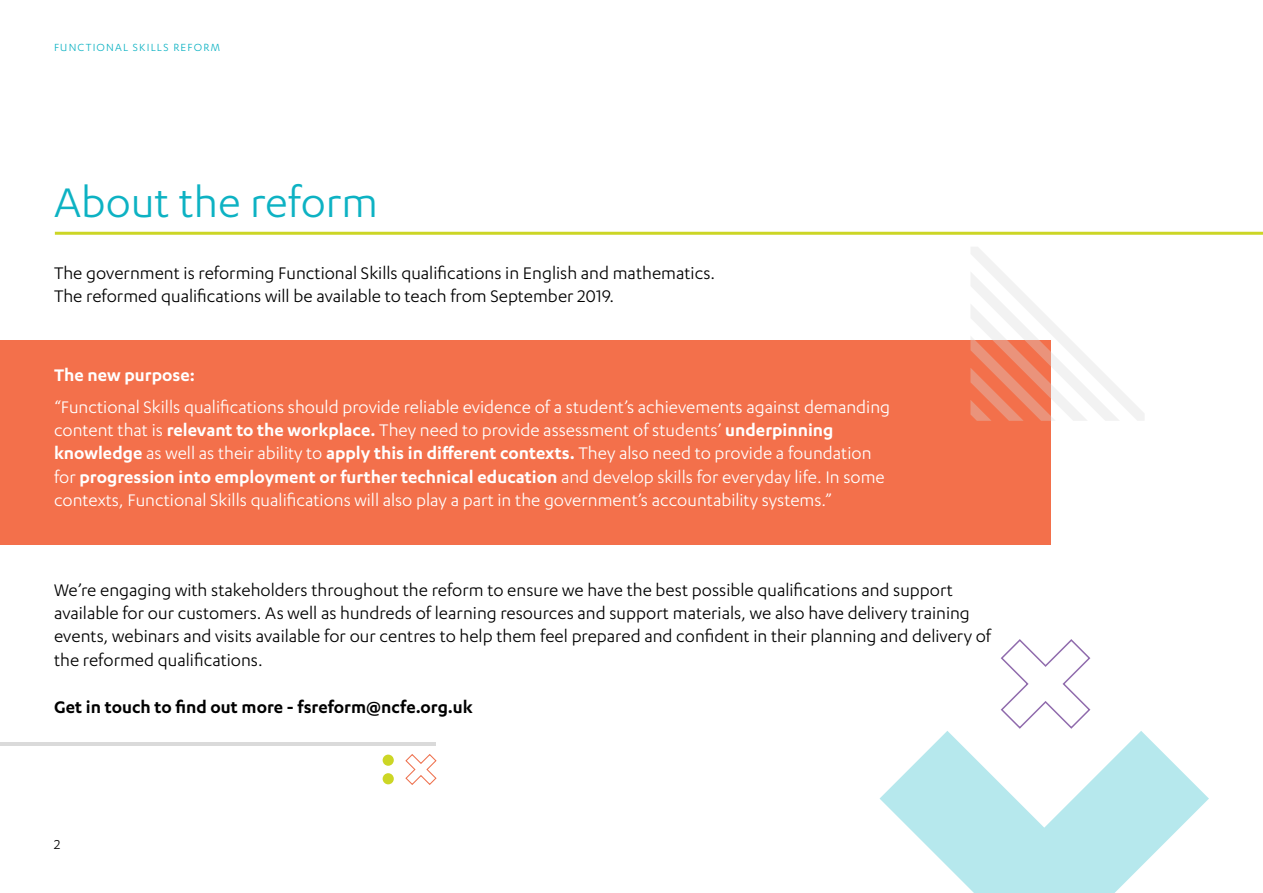
<style>
.page{position:relative;width:1263px;height:893px;background:#fff}
.page>*{position:absolute;margin:0;border:0;box-sizing:border-box;transform-origin:0 0}
.t1{font:48px "Karbon";color:#0db2c3}
.t2{font:19.5px/23.4px "Karbon";color:#000}
.t3{font:19.5px/23.4px "Karbon";color:#fff}
.t4{font:600 19.5px "Karbon";color:#000}
.t5{font:600 19.5px "Karbon";color:#fff}
.t6{font:15px "Karbon";color:#000}
.t7{font:12px "Karbon";letter-spacing:.1em;color:#0db2c3}
.s1{font-weight:600}
</style>
<div class="page">
<div style="left:0;top:340px;width:1050px;height:204px;background:#f3704b"></div>
<hr style="left:55px;top:232px;width:1208px;height:3px;background:#ccd625">
<svg style="left:970px;top:247px;width:174px;height:174px"></svg>
<svg style="left:405px;top:754px;width:32px;height:31px"></svg>
<div style="left:383px;top:773px;width:11px;height:11px;background:#ccd625;border-radius:50%"></div>
<div style="left:383px;top:755px;width:11px;height:11px;background:#ccd625;border-radius:50%"></div>
<hr style="left:0;top:742px;width:436px;height:3px;background:#dadada">
<svg style="left:1000px;top:639px;width:91px;height:90px"></svg>
<svg style="left:879px;top:731px;width:330px;height:162px;fill:#b6e8ed"></svg>
<p class="t7" style="left:54px;top:41px;width:167px">FUNCTIONAL SKILLS REFORM</p>
<h1 class="t1" style="left:54px;top:176px;width:326px">About the reform</h1>
<p class="t2" style="left:54px;top:260px;width:663px">The government is reforming Functional Skills qualifications in English and mathematics.<br>The reformed qualifications will be available to teach from September 2019.</p>
<p class="t5" style="left:54px;top:364px;width:142px">The new purpose:</p>
<p class="t3" style="left:54px;top:394px;width:838px">“Functional Skills qualifications should provide reliable evidence of a student’s achievements against demanding content that is <span class="s1">relevant to the workplace.</span> They need to provide assessment of students’ <span class="s1">underpinning knowledge</span> as well as their ability to <span class="s1">apply this in different contexts.</span> They also need to provide a foundation for <span class="s1">progression into employment or further technical education</span> and develop skills for everyday life. In some contexts, Functional Skills qualifications will also play a part in the government’s accountability systems.”</p>
<p class="t2" style="left:54px;top:577px;width:939px">We’re engaging with stakeholders throughout the reform to ensure we have the best possible qualifications and support available for our customers. As well as hundreds of learning resources and support materials, we also have delivery training events, webinars and visits available for our centres to help them feel prepared and confident in their planning and delivery of the reformed qualifications.</p>
<p class="t4" style="left:54px;top:696px;width:420px">Get in touch to find out more - fsreform@ncfe.org.uk</p>
<p class="t6" style="left:54px;top:836px;width:8px">2</p>
</div>
